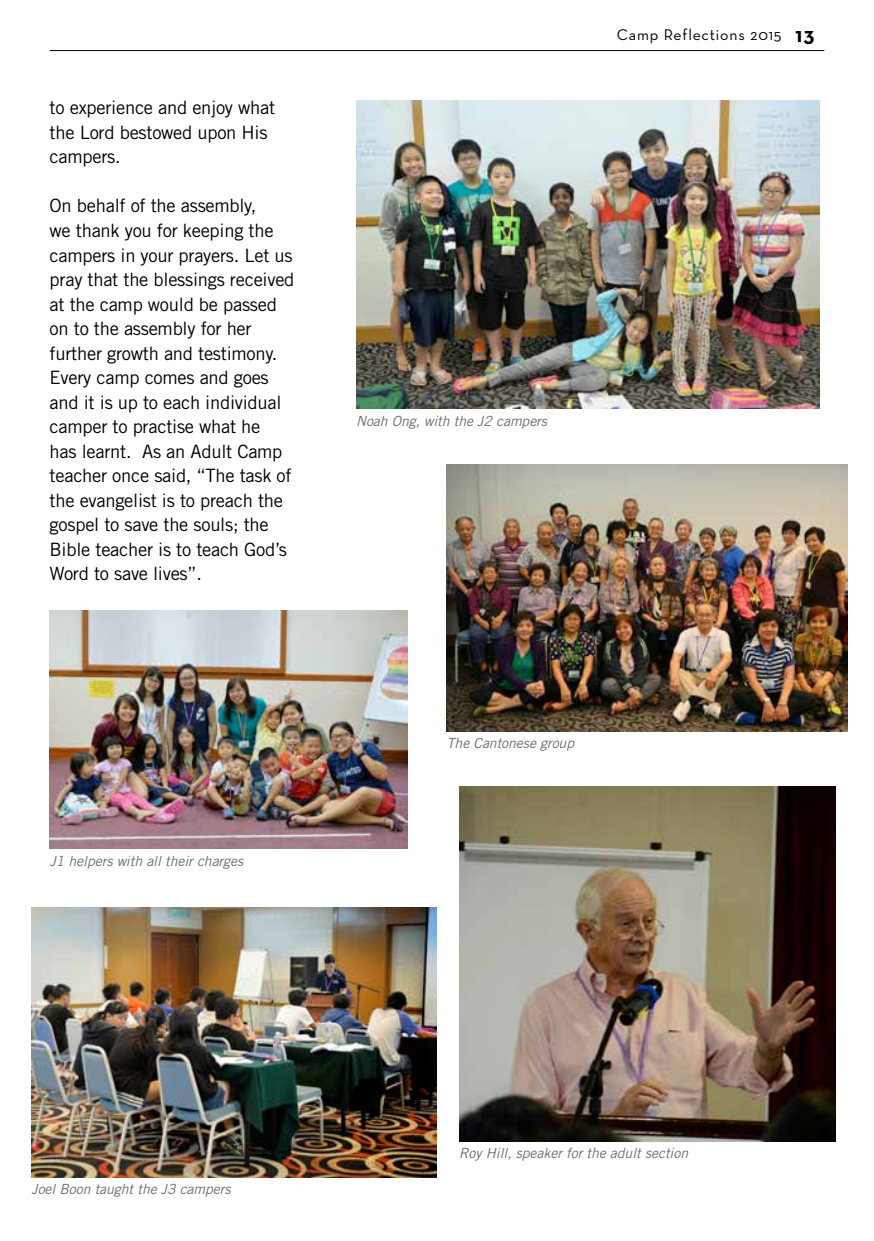
<style>
.page{position:relative;width:874px;height:1241px;background:#fff}
.page>*{position:absolute;margin:0;border:0;box-sizing:border-box;transform-origin:0 0}
.t1{font:700 21px "Neutra Text";color:#000}
.t2{font:18.38px/24.5px "Trade Gothic";letter-spacing:-.015em;color:#000}
.t3{font:15.75px "Neutra Text";letter-spacing:.05em;color:#000}
.t4{font:italic 14px "Trade Gothic";letter-spacing:-.005em;color:#6d6e71}
</style>
<div class="page">
<img style="left:50px;top:610px;width:357px;height:238px">
<img style="left:32px;top:907px;width:405px;height:270px">
<img style="left:356px;top:100px;width:463px;height:309px">
<img style="left:446px;top:464px;width:401px;height:267px">
<img style="left:459px;top:786px;width:375px;height:355px">
<hr style="left:50px;top:50px;width:773px;height:1px;background:#000">
<p class="t2" style="left:50px;top:95px;width:227px">to experience and enjoy what the Lord bestowed upon His campers.</p>
<p class="t2" style="left:50px;top:193px;width:246px">On behalf of the assembly,<br>we thank you for keeping the campers in your prayers. Let us pray that the blessings received at the camp would be passed on to the assembly for her further growth and testimony.<br>Every camp comes and goes and it is up to each individual camper to practise what he<br>has learnt. As an Adult Camp teacher once said, “The task of the evangelist is to preach the gospel to save the souls; the<br>Bible teacher is to teach God’s<br>Word to save lives”.</p>
<p class="t4" style="left:50px;top:852px;width:195px">J1 helpers with all their charges</p>
<p class="t3" style="left:616px;top:25px;width:166px">Camp Reflections 2015</p>
<p class="t1" style="left:795px;top:22px;width:21px">13</p>
<p class="t4" style="left:356px;top:412px;width:192px">Noah Ong, with the J2 campers</p>
<p class="t4" style="left:446px;top:734px;width:129px">The Cantonese group</p>
<p class="t4" style="left:32px;top:1180px;width:200px">Joel Boon taught the J3 campers</p>
<p class="t4" style="left:459px;top:1144px;width:230px">Roy Hill, speaker for the adult section</p>
</div>
